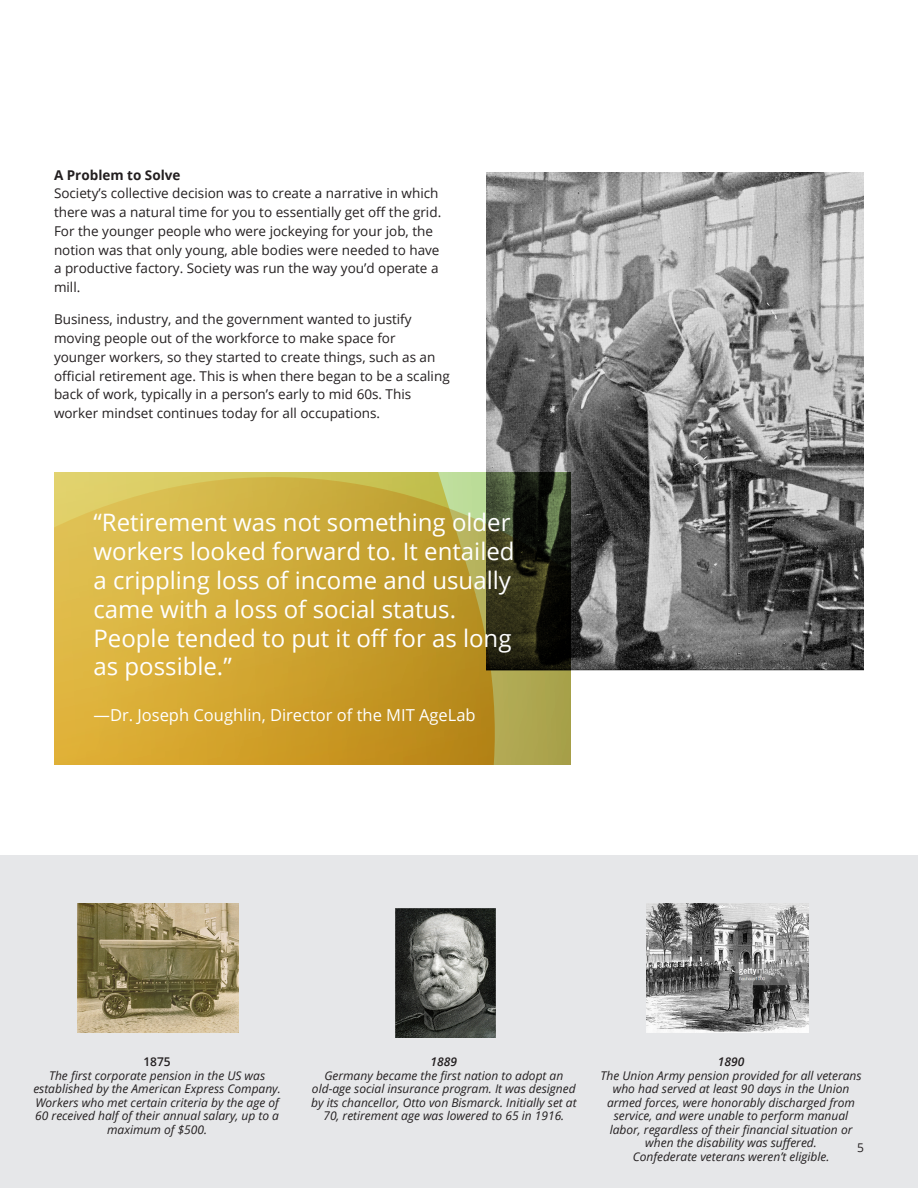
<style>
.page{position:relative;width:918px;height:1188px;background:#fff}
.page>*{position:absolute;margin:0;border:0;box-sizing:border-box;transform-origin:0 0}
.Pull_Quote{font:24px/28.8px "Open Sans";color:#fff}
.Body{font:16.5px "Open Sans";color:#fff}
.Body-2{font:13.5px/18.8px "Open Sans";color:#231f20}
.Body-3{font:700 13.5px "Open Sans";color:#231f20}
.t1{font:italic 12px/13.5px "Open Sans";color:#231f20;text-align:center}
.t2{font:italic 600 12px "Open Sans";color:#231f20}
.t3{font:600 12px "Open Sans";color:#231f20}
.Quote_Don{font:12px "Open Sans";color:#231f20}
</style>
<div class="page">
<img style="left:486px;top:172px;width:378px;height:501px">
<div style="left:0;top:855px;width:918px;height:333px;background:#e6e7e9"></div>
<img style="left:647px;top:903px;width:162px;height:130px">
<img style="left:396px;top:908px;width:100px;height:130px">
<img style="left:78px;top:903px;width:161px;height:130px">
<svg style="left:54px;top:477px;width:516px;height:287px;background:#ba9a35"></svg>
<p class="Body-3" style="left:54px;top:165px;width:128px">A Problem to Solve</p>
<p class="Body-2" style="left:54px;top:184px;width:389px">Society’s collective decision was to create a narrative in which there was a natural time for you to essentially get off the grid.<br>For the younger people who were jockeying for your job, the notion was that only young, able bodies were needed to have a productive factory. Society was run the way you’d operate a mill.</p>
<p class="Body-2" style="left:54px;top:310px;width:397px">Business, industry, and the government wanted to justify moving people out of the workforce to make space for younger workers, so they started to create things, such as an official retirement age. This is when there began to be a scaling back of work, typically in a person’s early to mid 60s. This worker mindset continues today for all occupations.</p>
<p class="Pull_Quote" style="left:94px;top:508px;width:423px">“Retirement was not something older workers looked forward to. It entailed a crippling loss of income and usually came with a loss of social status.<br>People tended to put it off for as long as possible.”</p>
<p class="Body" style="left:94px;top:704px;width:384px">—Dr. Joseph Coughlin, Director of the MIT AgeLab</p>
<p class="t3" style="left:143px;top:1053px;width:29px">1875</p>
<p class="t1" style="left:33px;top:1068px;width:249px">The first corporate pension in the US was established by the American Express Company.<br>Workers who met certain criteria by the age of 60 received half of their annual salary, up to a maximum of $500.</p>
<p class="t2" style="left:431px;top:1054px;width:28px">1889</p>
<p class="t1" style="left:311px;top:1068px;width:267px">Germany became the first nation to adopt an old-age social insurance program. It was designed by its chancellor, Otto von Bismarck. Initially set at 70, retirement age was lowered to 65 in 1916.</p>
<p class="t2" style="left:718px;top:1054px;width:28px">1890</p>
<p class="t1" style="left:601px;top:1068px;width:263px">The Union Army pension provided for all veterans who had served at least 90 days in the Union armed forces, were honorably discharged from service, and were unable to perform manual labor, regardless of their financial situation or when the disability was suffered.<br>Confederate veterans weren’t eligible.</p>
<p class="Quote_Don" style="left:857px;top:1140px;width:8px">5</p>
</div>
